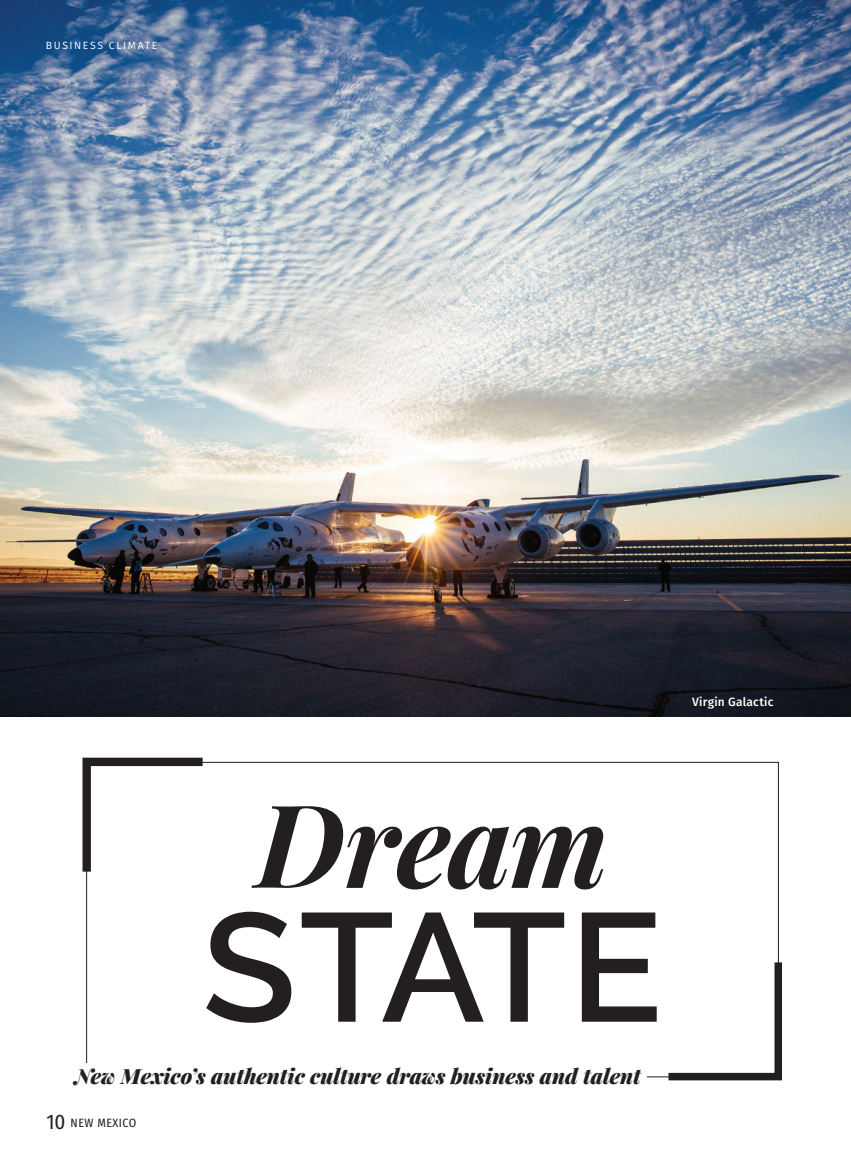
<style>
.page{position:relative;width:851px;height:1175px;background:#fff}
.page>*{position:absolute;margin:0;border:0;box-sizing:border-box;transform-origin:0 0}
.t1{font:600 153.75px "Raleway";letter-spacing:-.035em;color:#231f20}
.t2{font:italic 700 115.35px "Playfair Display";letter-spacing:-.02em;color:#231f20}
.t3{font:italic 900 21px "Playfair Display";color:#231f20}
.t4{font:500 12px "Fira Sans";letter-spacing:.02em;color:#fff}
.t5{font:12px "Fira Sans Condensed";letter-spacing:.04em;color:#231f20}
.t6{font:10.5px "Fira Sans";letter-spacing:.15em;color:#fff}
.s1{font-size:21px}
</style>
<div class="page">
<img style="left:0;top:0;width:850px;height:716px">
<svg style="left:82px;top:757px;width:121px;height:115px"></svg>
<svg style="left:661px;top:962px;width:121px;height:119px"></svg>
<svg style="left:198px;top:761px;width:581px;height:210px"></svg>
<svg style="left:86px;top:866px;width:590px;height:211px"></svg>
<div style="left:74px;top:1063px;width:573px;height:27px;background:#fff"></div>
<p class="t6" style="left:46px;top:38px;width:113px">BUSINESS CLIMATE</p>
<p class="t4" style="left:692px;top:692px;width:83px">Virgin Galactic</p>
<h2 class="t2" style="left:256px;top:751px;width:354px">Dream</h2>
<h1 class="t1" style="left:202px;top:879px;width:461px">STATE</h1>
<p class="t3" style="left:75px;top:1058px;width:567px">New Mexico’s authentic culture draws business and talent</p>
<p class="t5" style="left:46px;top:1114px;width:91px"><span class="s1">10</span> N EW MEXICO</p>
</div>
